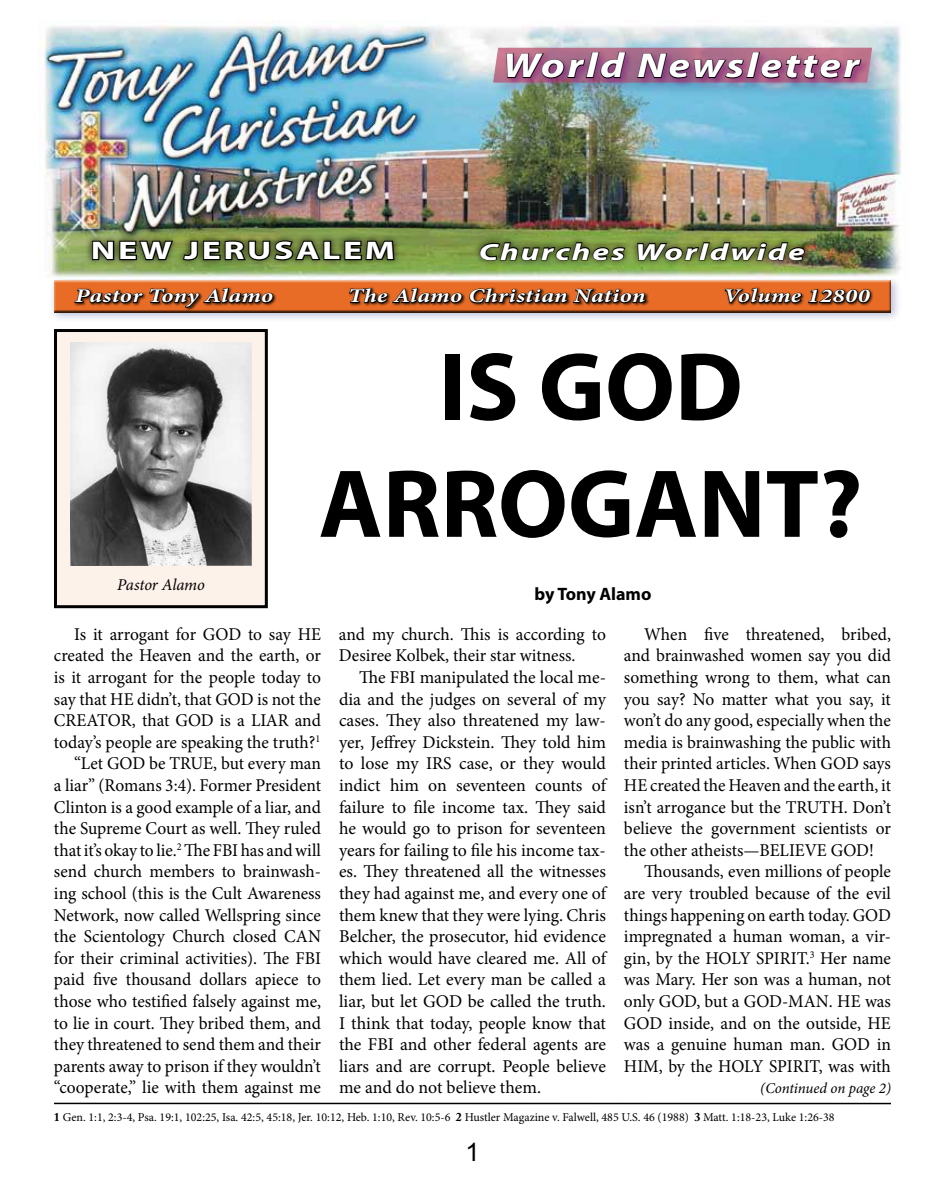
<style>
.page{position:relative;width:945px;height:1188px;background:#fff}
.page>*{position:absolute;margin:0;border:0;box-sizing:border-box;transform-origin:0 0}
.t1{font:700 97.5px/117px "Myriad Pro";color:#000;text-align:center}
.t2{font:italic 700 34.95px "Myriad Pro";letter-spacing:.06em;color:#fff;scale:1.23 1}
.t3{font:700 25.5px "Myriad Pro";letter-spacing:.075em;color:#fff;scale:1.4 1}
.t4{font:25.5px "Arial";color:#000}
.t5{font:italic 700 23.4px "Myriad Pro";letter-spacing:.06em;color:#fff;scale:1.42 1}
.t6{font:italic 700 19.5px "Minion Pro";letter-spacing:.015em;color:#fff;scale:1.25 1}
.t7{font:18px/21.6px "Minion Pro";letter-spacing:-.005em;color:#000;text-align:right}
.t8{font:700 18px "Myriad Pro";letter-spacing:-.005em;color:#000}
.t9{font:italic 16.5px "Minion Pro";letter-spacing:-.01em;color:#000}
.t10{font:italic 15px "Minion Pro";letter-spacing:-.01em;color:#000}
.t11{font:12px "Minion Pro";color:#000}
.s1{font-family:"Adobe Caslon Pro";font-weight:700}
</style>
<div class="page">
<div style="left:48px;top:275px;width:854px;height:49px;background:#25408f;opacity:.33"></div>
<div style="left:53px;top:279px;width:839px;height:34px;background:#000;opacity:.75"></div>
<img style="left:41px;top:24px;width:861px;height:255px">
<div style="left:56px;top:331px;width:210px;height:276px;background:#fdf2ea"></div>
<div style="left:54px;top:329px;width:214px;height:279px;border:3px solid #000"></div>
<div style="left:73px;top:287px;width:204px;height:25px;background:#000;opacity:.8"></div>
<img style="left:73px;top:171px;width:390px;height:138px">
<div style="left:490px;top:44px;width:398px;height:55px;background:#08296c;opacity:.4"></div>
<img style="left:469px;top:47px;width:404px;height:277px">
<hr style="left:54px;top:1103px;width:837px;height:1px;background:#000">
<img style="left:71px;top:343px;width:180px;height:222px">
<h2 class="t2" style="left:503px;top:43px;width:291px">World Newsletter</h2>
<h3 class="t3" style="left:91px;top:234px;width:219px">NEW JERUSALEM</h3>
<p class="t5" style="left:479px;top:237px;width:231px">Churches Worldwide</p>
<p class="t6" style="left:75px;top:282px;width:160px">Pastor Tony Alamo</p>
<p class="t6" style="left:348px;top:282px;width:240px">The Alamo Christian Nation</p>
<p class="t6" style="left:723px;top:282px;width:119px">Volume 12800</p>
<p class="t9" style="left:117px;top:574px;width:89px">Pastor Alamo</p>
<h1 class="t1" style="left:319px;top:325px;width:545px">IS GOD<br>ARROGANT?</h1>
<p class="t8" style="left:534px;top:582px;width:119px">by Tony Alamo</p>
<p class="t7" style="left:54px;top:623px;width:269px">Is it arrogant for GOD to say HE created the Heaven and the earth, or is it arrogant for the people today to say that HE didn’t, that GOD is not the CREATOR, that GOD is a LIAR and today’s people are speaking the truth?<sup>1 </sup>“Let GOD be TRUE, but every man<br>a liar” (Romans 3:4). Former President Clinton is a good example of a liar, and the Supreme Court as well. They ruled that it’s okay to lie.<sup>2</sup> The FBI has and will send church members to brainwash&shy;ing school (this is the Cult Awareness Network, now called Wellspring since the Scientology Church closed CAN for their criminal activities). The FBI paid five thousand dollars apiece to those who testified falsely against me, to lie in court. They bribed them, and they threatened to send them and their parents away to prison if they wouldn’t “cooperate,” lie with them against me</p>
<p class="t7" style="left:339px;top:623px;width:268px;text-align:left">and my church. This is according to<br>Desiree Kolbek, their star witness.</p>
<p class="t7" style="left:339px;top:666px;width:269px;text-align:justify;text-indent:20px">The FBI manipulated the local me&shy;dia and the judges on several of my cases. They also threatened my law&shy;yer, Jeffrey Dickstein. They told him to lose my IRS case, or they would indict him on seventeen counts of failure to file income tax. They said he would go to prison for seventeen years for failing to file his income tax&shy;es. They threatened all the witnesses they had against me, and every one of them knew that they were lying. Chris Belcher, the prosecutor, hid evidence which would have cleared me. All of them lied. Let every man be called a liar, but let GOD be called the truth.<br>I think that today, people know that the FBI and other federal agents are liars and are corrupt. People believe me and do not believe them.</p>
<p class="t7" style="left:644px;top:623px;width:248px">When five threatened, bribed,</p>
<p class="t7" style="left:624px;top:645px;width:268px">and brainwashed women say you did</p>
<p class="t7" style="left:624px;top:666px;width:268px">something wrong to them, what can</p>
<p class="t7" style="left:624px;top:688px;width:268px">you say? No matter what you say, it</p>
<p class="t7" style="left:624px;top:710px;width:268px">won’t do any good, especially when the</p>
<p class="t7" style="left:624px;top:731px;width:268px">media is brainwashing the public with</p>
<p class="t7" style="left:624px;top:753px;width:268px">their printed articles. When GOD says</p>
<p class="t7" style="left:624px;top:774px;width:269px">HE created the Heaven and the earth, it</p>
<p class="t7" style="left:624px;top:796px;width:269px">isn’t arrogance but the TRUTH. Don’t</p>
<p class="t7" style="left:624px;top:818px;width:269px">believe the government scientists or</p>
<p class="t7" style="left:624px;top:839px;width:251px">the other atheists—BELIEVE GOD!</p>
<p class="t7" style="left:644px;top:861px;width:248px">Thousands, even millions of people</p>
<p class="t7" style="left:624px;top:882px;width:268px">are very troubled because of the evil</p>
<p class="t7" style="left:624px;top:904px;width:268px">things happening on earth today. GOD</p>
<p class="t7" style="left:624px;top:926px;width:268px">impregnated a human woman, a vir-</p>
<p class="t7" style="left:624px;top:947px;width:268px">gin, by the HOLY SPIRIT.<sup>3</sup> Her name</p>
<p class="t7" style="left:624px;top:969px;width:269px">was Mary. Her son was a human, not</p>
<p class="t7" style="left:624px;top:990px;width:268px">only GOD, but a GOD-MAN. He was</p>
<p class="t7" style="left:624px;top:1012px;width:256px">GOD inside, and on the outside, he</p>
<p class="t7" style="left:624px;top:1034px;width:268px">was a genuine human man. GOD in</p>
<p class="t7" style="left:624px;top:1055px;width:268px">HIM, by the HOLY SPIRIT, was with</p>
<p class="t10" style="left:760px;top:1078px;width:132px">(Continued on page 2)</p>
<p class="t11" style="left:54px;top:1109px;width:782px"><span class="s1">1</span> Gen. 1:1, 2:3-4, Psa. 19:1, 102:25, Isa. 42:5, 45:18, Jer. 10:12, Heb. 1:10, Rev. 10:5-6 <span class="s1">2</span> Hustler Magazine v. Falwell, 485 U.S. 46 (1988) <span class="s1">3</span> Matt. 1:18-23, Luke 1:26-38</p>
<h3 class="t4" style="left:465px;top:1135px;width:16px">1</h3>
</div>
